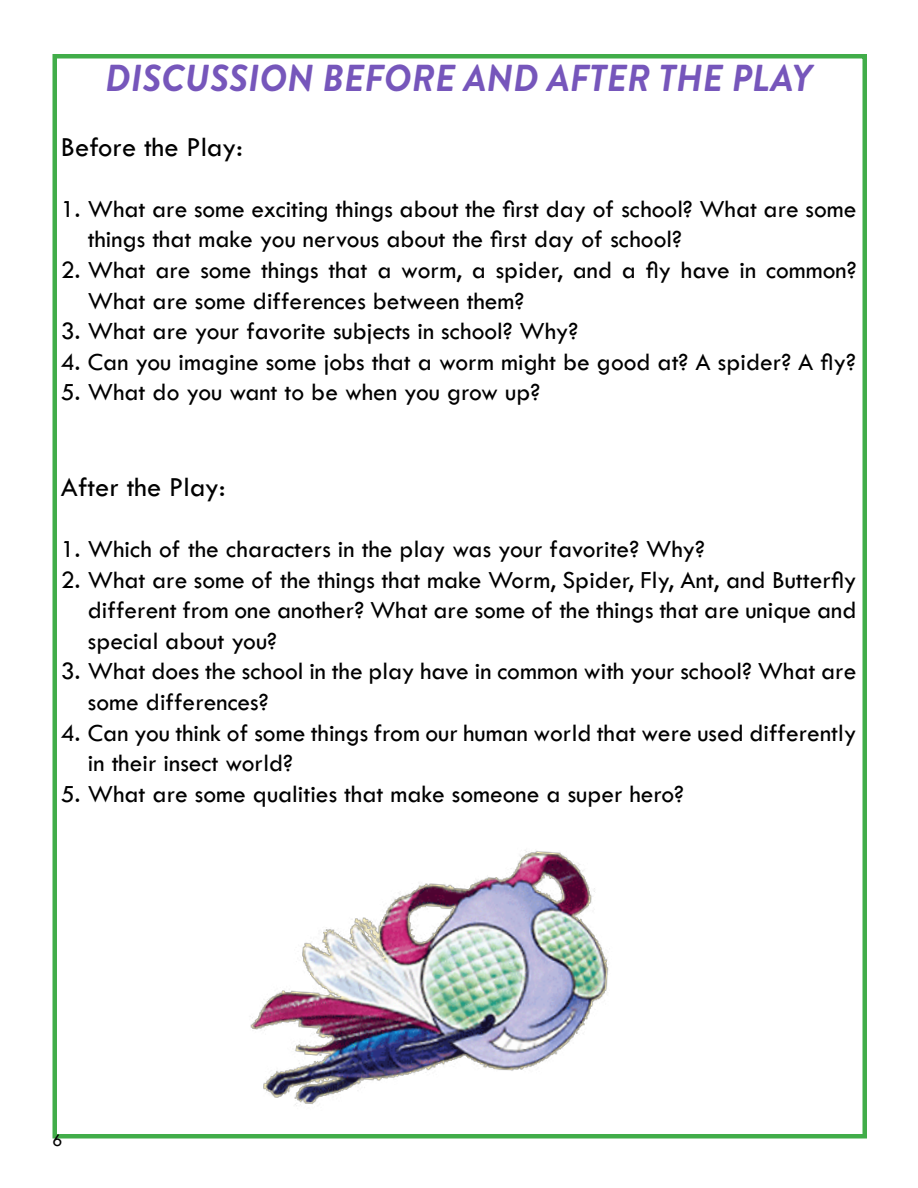
<style>
.page{position:relative;width:918px;height:1188px;background:#fff}
.page>*{position:absolute;margin:0;border:0;box-sizing:border-box;transform-origin:0 0}
.t1{font:italic 700 37.5px "Brandon Grotesque";color:#7656bb}
.t2{font:28.5px "Tw Cen";color:#000}
.t3{font:25.5px/30.6px "Tw Cen";color:#000}
.t4{font:18px "Tw Cen";color:#000}
</style>
<div class="page">
<img style="left:250px;top:850px;width:359px;height:256px">
<div style="left:52px;top:54px;width:815px;height:1084px;border:4px solid #41ad49"></div>
<h1 class="t1" style="left:105px;top:51px;width:708px">DISCUSSION BEFORE AND AFTER THE PLAY</h1>
<p class="t2" style="left:61px;top:129px;width:183px">Before the Play:</p>
<p class="t3" style="left:88px;top:193px;width:770px;text-indent:-27px">1. What are some exciting things about the first day of school? What are some things that make you nervous about the first day of school?</p>
<p class="t3" style="left:88px;top:255px;width:770px;text-indent:-27px">2. What are some things that a worm, a spider, and a fly have in common?<br>What are some differences between them?</p>
<p class="t3" style="left:61px;top:316px;width:519px">3. What are your favorite subjects in school? Why?</p>
<p class="t3" style="left:61px;top:346px;width:797px">4. Can you imagine some jobs that a worm might be good at? A spider? A fly?</p>
<p class="t3" style="left:61px;top:377px;width:481px">5. What do you want to be when you grow up?</p>
<p class="t2" style="left:61px;top:470px;width:166px">After the Play:</p>
<p class="t3" style="left:61px;top:534px;width:646px">1. Which of the characters in the play was your favorite? Why?</p>
<p class="t3" style="left:88px;top:564px;width:770px;text-align:justify;text-indent:-27px">2. What are some of the things that make Worm, Spider, Fly, Ant, and Butterfly different from one another? What are some of the things that are unique and special about you?</p>
<p class="t3" style="left:88px;top:656px;width:770px;text-indent:-27px">3. What does the school in the play have in common with your school? What are some differences?</p>
<p class="t3" style="left:88px;top:717px;width:770px;text-indent:-27px">4. Can you think of some things from our human world that were used differently in their insect world?</p>
<p class="t3" style="left:61px;top:778px;width:625px">5. What are some qualities that make someone a super hero?</p>
<p class="t4" style="left:52px;top:1130px;width:11px">6</p>
</div>
